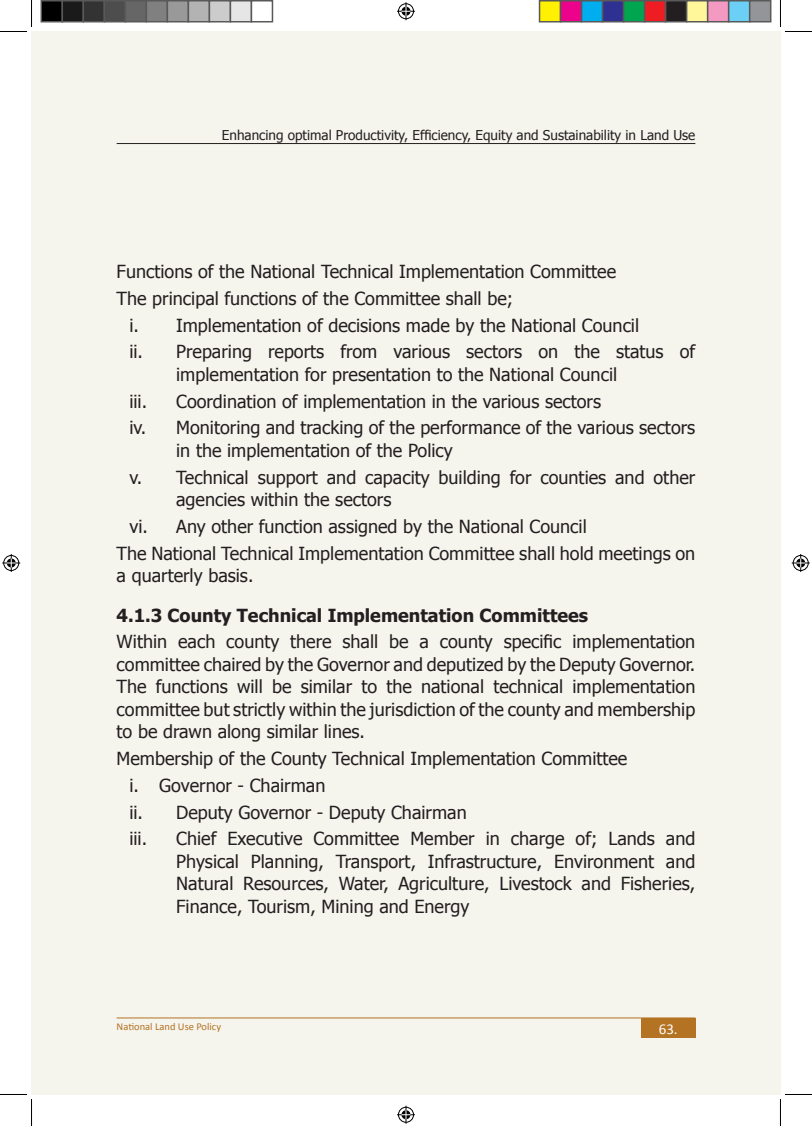
<style>
.page{position:relative;width:812px;height:1126px;background:#fff}
.page>*{position:absolute;margin:0;border:0;box-sizing:border-box;transform-origin:0 0}
.t1{font:18px/26.7px "Tahoma";color:#231f20}
.t2{font:700 18px "Tahoma";color:#231f20}
.t3{font:15px "Calibri";color:#fff}
.t4{font:13.5px "Tahoma";color:#231f20}
.t5{font:10.5px "Calibri";color:#b47223}
</style>
<div class="page">
<div style="left:32px;top:32px;width:748px;height:1062px;background:#f5f5ee"></div>
<hr style="left:117px;top:143px;width:578px;height:1px;background:#231f20">
<hr style="left:117px;top:1018px;width:578px;height:1px;background:#b47223">
<div style="left:641px;top:1018px;width:54px;height:20px;background:#b47223"></div>
<svg style="left:0;top:0;width:32px;height:32px"></svg>
<svg style="left:0;top:1094px;width:32px;height:32px"></svg>
<svg style="left:780px;top:0;width:31px;height:32px"></svg>
<svg style="left:780px;top:1094px;width:31px;height:32px"></svg>
<svg style="left:397px;top:2px;width:18px;height:18px"></svg>
<svg style="left:397px;top:1106px;width:18px;height:18px"></svg>
<svg style="left:2px;top:554px;width:18px;height:18px"></svg>
<svg style="left:791px;top:554px;width:18px;height:18px"></svg>
<div style="left:41px;top:1px;width:21px;height:21px;background:#000"></div>
<div style="left:40px;top:0;width:23px;height:22px;border:2px solid #595959"></div>
<div style="left:62px;top:1px;width:21px;height:21px;background:#1a1a1a"></div>
<div style="left:62px;top:0;width:22px;height:22px;border:2px solid #595959"></div>
<div style="left:83px;top:1px;width:21px;height:21px;background:#333"></div>
<div style="left:82px;top:0;width:23px;height:22px;border:2px solid #595959"></div>
<div style="left:104px;top:1px;width:21px;height:21px;background:#4d4d4d"></div>
<div style="left:104px;top:0;width:22px;height:22px;border:2px solid #595959"></div>
<div style="left:125px;top:1px;width:21px;height:21px;background:#666"></div>
<div style="left:124px;top:0;width:23px;height:22px;border:2px solid #595959"></div>
<div style="left:146px;top:1px;width:21px;height:21px;background:#808080"></div>
<div style="left:146px;top:0;width:22px;height:22px;border:2px solid #595959"></div>
<div style="left:167px;top:1px;width:21px;height:21px;background:#999"></div>
<div style="left:166px;top:0;width:23px;height:22px;border:2px solid #595959"></div>
<div style="left:188px;top:1px;width:21px;height:21px;background:#b3b3b3"></div>
<div style="left:188px;top:0;width:22px;height:22px;border:2px solid #595959"></div>
<div style="left:209px;top:1px;width:21px;height:21px;background:#ccc"></div>
<div style="left:208px;top:0;width:23px;height:22px;border:2px solid #595959"></div>
<div style="left:230px;top:1px;width:21px;height:21px;background:#e6e6e6"></div>
<div style="left:230px;top:0;width:22px;height:22px;border:2px solid #595959"></div>
<div style="left:250px;top:0;width:23px;height:22px;border:2px solid #595959"></div>
<div style="left:539px;top:1px;width:21px;height:21px;background:#fff101"></div>
<div style="left:538px;top:0;width:23px;height:22px;border:2px solid #595959"></div>
<div style="left:560px;top:1px;width:21px;height:21px;background:#ed028c"></div>
<div style="left:559px;top:0;width:23px;height:22px;border:2px solid #595959"></div>
<div style="left:581px;top:1px;width:21px;height:21px;background:#00aeef"></div>
<div style="left:580px;top:0;width:23px;height:22px;border:2px solid #595959"></div>
<div style="left:602px;top:1px;width:21px;height:21px;background:#2e3092"></div>
<div style="left:601px;top:0;width:23px;height:22px;border:2px solid #595959"></div>
<div style="left:623px;top:1px;width:21px;height:21px;background:#00a54f"></div>
<div style="left:622px;top:0;width:23px;height:22px;border:2px solid #595959"></div>
<div style="left:644px;top:1px;width:21px;height:21px;background:#ee1d23"></div>
<div style="left:643px;top:0;width:23px;height:22px;border:2px solid #595959"></div>
<div style="left:665px;top:1px;width:21px;height:21px;background:#231f20"></div>
<div style="left:664px;top:0;width:23px;height:22px;border:2px solid #595959"></div>
<div style="left:686px;top:1px;width:21px;height:21px;background:#fff79a"></div>
<div style="left:685px;top:0;width:23px;height:22px;border:2px solid #595959"></div>
<div style="left:707px;top:1px;width:21px;height:21px;background:#f499c2"></div>
<div style="left:706px;top:0;width:23px;height:22px;border:2px solid #595959"></div>
<div style="left:728px;top:1px;width:21px;height:21px;background:#6bcff6"></div>
<div style="left:727px;top:0;width:23px;height:22px;border:2px solid #595959"></div>
<div style="left:749px;top:1px;width:21px;height:21px;background:#939598"></div>
<div style="left:748px;top:0;width:23px;height:22px;border:2px solid #595959"></div>
<p class="t4" style="left:222px;top:126px;width:475px">Enhancing optimal Productivity, Efficiency, Equity and Sustainability in Land Use</p>
<p class="t1" style="left:117px;top:258px;width:501px">Functions of the National Technical Implementation Committee<br>The principal functions of the Committee shall be;</p>
<p class="t1" style="left:129px;top:311px;width:567px">i. Implementation of decisions made by the National Council<br>ii. Preparing reports from various sectors on the status of</p>
<p class="t1" style="left:176px;top:360px;width:442px">implementation for presentation to the National Council</p>
<p class="t1" style="left:129px;top:387px;width:19px">iii.</p>
<p class="t1" style="left:129px;top:387px;width:567px;text-indent:47px">Coordination of implementation in the various sectors<br>iv. Monitoring and tracking of the performance of the various sectors</p>
<p class="t1" style="left:129px;top:436px;width:567px;text-indent:47px">in the implementation of the Policy<br>v. Technical support and capacity building for counties and other</p>
<p class="t1" style="left:176px;top:486px;width:217px">agencies within the sectors</p>
<p class="t1" style="left:129px;top:512px;width:459px">vi. Any other function assigned by the National Council</p>
<p class="t1" style="left:117px;top:539px;width:580px">The National Technical Implementation Committee shall hold meetings on</p>
<p class="t1" style="left:117px;top:562px;width:138px">a quarterly basis.</p>
<p class="t2" style="left:117px;top:603px;width:473px">4.1.3 County Technical Implementation Committees</p>
<p class="t1" style="left:117px;top:630px;width:580px;line-height:22.5px;text-align:justify">Within each county there shall be a county specific implementation committee chaired by the Governor and deputized by the Deputy Governor.<br>The functions will be similar to the national technical implementation committee but strictly within the jurisdiction of the county and membership to be drawn along similar lines.</p>
<p class="t1" style="left:129px;top:745px;width:499px;text-indent:-13px">Membership of the County Technical Implementation Committee i. Governor - Chairman<br>ii. Deputy Governor - Deputy Chairman<br>iii.</p>
<p class="t1" style="left:176px;top:827px;width:520px;line-height:22.5px;text-align:justify">Chief Executive Committee Member in charge of; Lands and Physical Planning, Transport, Infrastructure, Environment and Natural Resources, Water, Agriculture, Livestock and Fisheries, Finance, Tourism, Mining and Energy</p>
<p class="t5" style="left:117px;top:1020px;width:106px">National Land Use Policy</p>
<p class="t3" style="left:658px;top:1019px;width:20px">63.</p>
</div>
